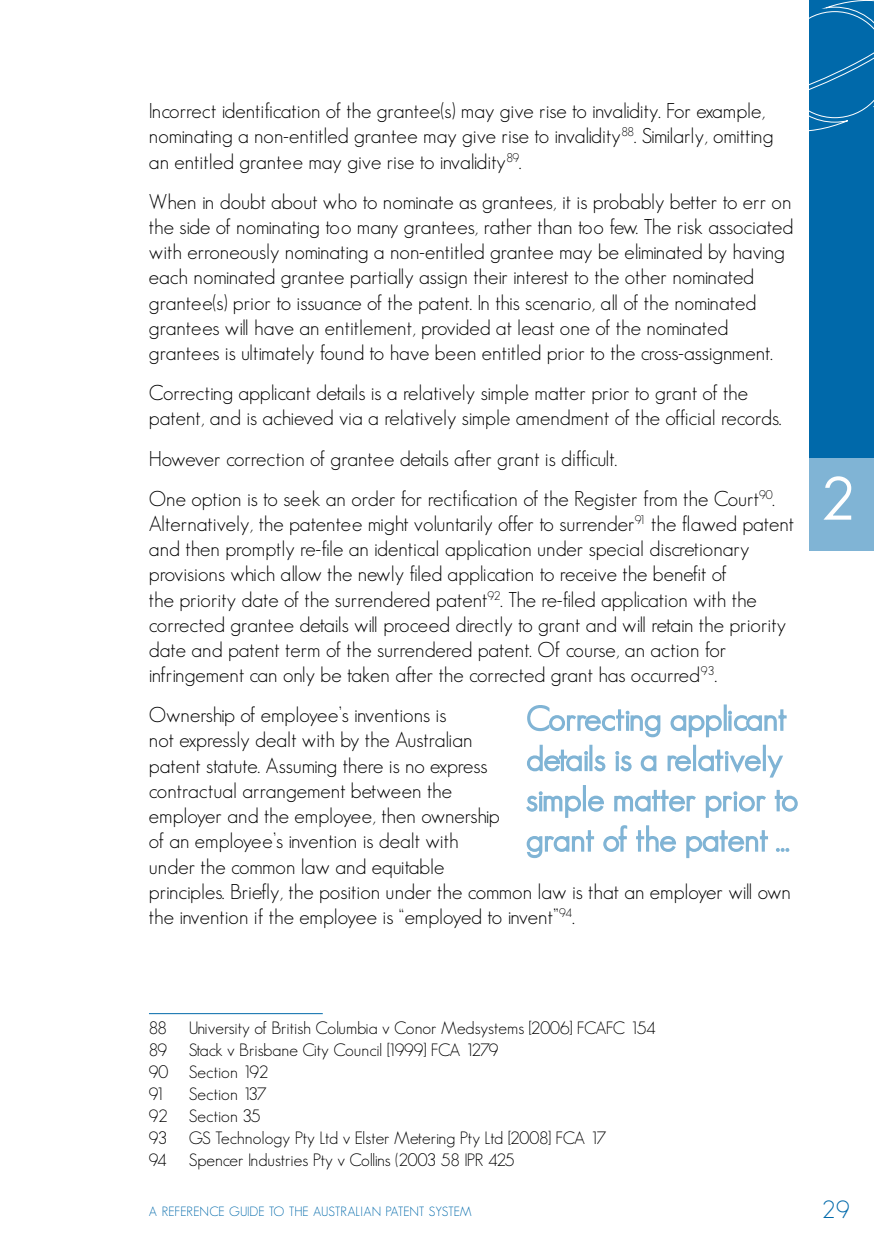
<style>
.page{position:relative;width:874px;height:1241px;background:#fff}
.page>*{position:absolute;margin:0;border:0;box-sizing:border-box;transform-origin:0 0}
.t1{font:300 57.75px "Geosans";color:#fff}
.t2{font:300 24.5px "Geosans";color:#0069aa}
.t3{font:300 21px/25.2px "Geosans";color:#000}
.t4{font:300 17.5px/22.1px "Geosans";color:#000}
.t5{font:300 13.12px "Geosans";letter-spacing:-.01em;color:#0069aa}
</style>
<div class="page">
<div style="left:809px;top:0;width:64px;height:458px;background:#0069aa"></div>
<div style="left:809px;top:458px;width:64px;height:93px;background:#80b4d5"></div>
<svg style="left:823px;top:476px;width:28px;height:44px"></svg>
<svg style="left:527px;top:704px;width:260px;height:74px"></svg>
<svg style="left:526px;top:791px;width:55px;height:27px"></svg>
<div style="left:582px;top:784px;width:3px;height:27px;border:2px solid #80b4d5"></div>
<svg style="left:588px;top:795px;width:16px;height:17px"></svg>
<svg style="left:614px;top:789px;width:82px;height:23px"></svg>
<svg style="left:705px;top:791px;width:61px;height:27px"></svg>
<svg style="left:774px;top:789px;width:24px;height:23px"></svg>
<svg style="left:526px;top:830px;width:68px;height:28px"></svg>
<svg style="left:603px;top:825px;width:24px;height:27px"></svg>
<svg style="left:636px;top:825px;width:40px;height:27px"></svg>
<svg style="left:686px;top:830px;width:82px;height:28px"></svg>
<svg style="left:776px;top:848px;width:13px;height:4px"></svg>
<svg style="left:809px;top:0;width:64px;height:132px"></svg>
<hr style="left:149px;top:1013px;width:173px;height:1px;background:#0069aa">
<p class="t3" style="left:149px;top:98px;width:625px">Incorrect identification of the grantee(s) may give rise to invalidity. For example, nominating a non-entitled grantee may give rise to invalidity<sup>88</sup>. Similarly, omitting an entitled grantee may give rise to invalidity<sup>89</sup>.</p>
<p class="t3" style="left:149px;top:189px;width:645px">When in doubt about who to nominate as grantees, it is probably better to err on the side of nominating too many grantees, rather than too few. The risk associated with erroneously nominating a non-entitled grantee may be eliminated by having each nominated grantee partially assign their interest to the other nominated grantee(s) prior to issuance of the patent. In this scenario, all of the nominated grantees will have an entitlement, provided at least one of the nominated grantees is ultimately found to have been entitled prior to the cross-assignment.</p>
<p class="t3" style="left:149px;top:380px;width:633px">Correcting applicant details is a relatively simple matter prior to grant of the patent, and is achieved via a relatively simple amendment of the official records.</p>
<p class="t3" style="left:149px;top:438px;width:627px;line-height:40.1px">However correction of grantee details after grant is difficult.<br>One option is to seek an order for rectification of the Register from the Court<sup>90</sup>.</p>
<p class="t3" style="left:149px;top:511px;width:646px">Alternatively, the patentee might voluntarily offer to surrender<sup>91</sup> the flawed patent and then promptly re-file an identical application under special discretionary provisions which allow the newly filed application to receive the benefit of<br>the priority date of the surrendered patent<sup>92</sup>. The re-filed application with the corrected grantee details will proceed directly to grant and will retain the priority date and patent term of the surrendered patent. Of course, an action for infringement can only be taken after the corrected grant has occurred<sup>93</sup>.</p>
<p class="t3" style="left:149px;top:702px;width:643px">Ownership of employee’s inventions is<br>not expressly dealt with by the Australian<br>patent statute. Assuming there is no express<br>contractual arrangement between the<br>employer and the employee, then ownership<br>of an employee’s invention is dealt with<br>under the common law and equitable<br>principles. Briefly, the position under the common law is that an employer will own the invention if the employee is “employed to invent”<sup>94</sup>.</p>
<h1 class="t1" style="left:821px;top:466px;width:33px">2</h1>
<p class="t4" style="left:149px;top:1016px;width:507px">88 University of British Columbia v Conor Medsystems [2006] FCAFC 154<br>89 Stack v Brisbane City Council [1999] FCA 1279<br>90 Section 192<br>91</p>
<p class="t4" style="left:149px;top:1082px;width:458px;text-indent:40px">Section 137<br>92 Section 35<br>93 GS Technology Pty Ltd v Elster Metering Pty Ltd [2008] FCA 17<br>94</p>
<p class="t4" style="left:189px;top:1149px;width:327px">Spencer Industries Pty v Collins (2003 58 IPR 425</p>
<p class="t5" style="left:149px;top:1203px;width:324px">A REFERENCE GUIDE TO THE AUSTRALIAN PATENT SYSTEM</p>
<p class="t2" style="left:821px;top:1195px;width:29px">29</p>
</div>
